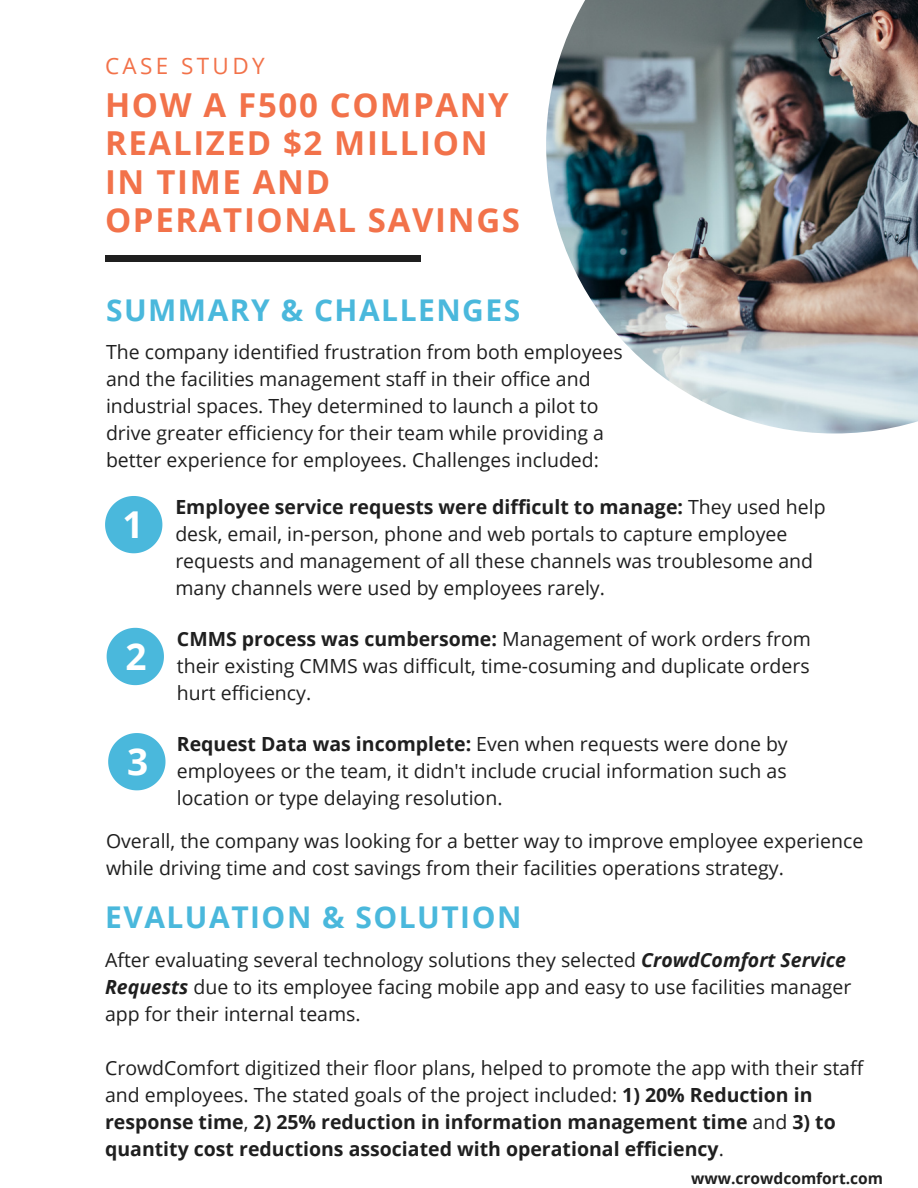
<style>
.page{position:relative;width:918px;height:1188px;background:#fff}
.page>*{position:absolute;margin:0;border:0;box-sizing:border-box;transform-origin:0 0}
.t1{font:700 37.05px "Open Sans";color:#fff}
.t2{font:700 33px/38.2px "Open Sans";letter-spacing:.05em;color:#f2724a}
.t3{font:700 30px "Open Sans";letter-spacing:.05em;color:#4ab8dc}
.t4{font:22.5px "Open Sans";letter-spacing:.15em;color:#f2724a}
.t5{font:19.5px/27px "Open Sans";color:#1f1f1f}
.t6{font:700 19.5px/27px "Open Sans";color:#1f1f1f}
.t7{font:700 15.6px "Open Sans";color:#1f1f1f}
.s1{font-weight:700}
.s2{font-weight:700;font-style:italic}
.s3{font-weight:400}
</style>
<div class="page">
<img style="left:546px;top:0;width:372px;height:434px">
<div style="left:105px;top:256px;width:316px;height:6px;background:#1f1f1f"></div>
<svg style="left:105px;top:496px;width:57px;height:57px"></svg>
<svg style="left:107px;top:628px;width:57px;height:57px"></svg>
<svg style="left:108px;top:733px;width:58px;height:57px"></svg>
<h1 class="t4" style="left:105px;top:50px;width:161px">CASE STUDY</h1>
<p class="t2" style="left:105px;top:85px;width:416px">HOW A F500 COMPANY<br>REALIZED $2 MILLION<br>IN TIME AND<br>OPERATIONAL SAVINGS</p>
<h3 class="t3" style="left:106px;top:289px;width:416px">SUMMARY &amp; CHALLENGES</h3>
<p class="t5" style="left:106px;top:338px;width:518px">The company identified frustration from both employees and the facilities management staff in their office and industrial spaces. They determined to launch a pilot to drive greater efficiency for their team while providing a better experience for employees. Challenges included:</p>
<h3 class="t1" style="left:122px;top:499px;width:23px">1</h3>
<p class="t1" style="left:125px;top:630px;width:23px">2</p>
<p class="t1" style="left:127px;top:736px;width:23px">3</p>
<h3 class="t5" style="left:175px;top:493px;width:652px"><span class="s1">Employee service requests were difficult to manage:</span> They used help desk, email, in-person, phone and web portals to capture employee requests and management of all these channels was troublesome and many channels were used by employees rarely.</h3>
<p class="t5" style="left:177px;top:625px;width:636px;text-align:justify"><span class="s1">CMMS process was cumbersome:</span> Management of work orders from their existing CMMS was difficult, time-cosuming and duplicate orders hurt efficiency.</p>
<p class="t5" style="left:177px;top:730px;width:612px;text-align:justify"><span class="s1">Request Data was incomplete:</span> Even when requests were done by employees or the team, it didn't include crucial information such as location or type delaying resolution.</p>
<h3 class="t5" style="left:106px;top:827px;width:759px">Overall, the company was looking for a better way to improve employee experience while driving time and cost savings from their facilities operations strategy.</h3>
<h2 class="t3" style="left:105px;top:896px;width:418px">EVALUATION &amp; SOLUTION</h2>
<h1 class="t5" style="left:105px;top:945px;width:748px">After evaluating several technology solutions they selected <span class="s2">CrowdComfort Service<br>Requests</span> due to its employee facing mobile app and easy to use facilities manager app for their internal teams.</h1>
<p class="t6" style="left:105px;top:1053px;width:760px"><span class="s3">CrowdComfort digitized their floor plans, helped to promote the app with their staff and employees. The stated goals of the project included:</span> 1) 20% Reduction in response time<span class="s3">,</span> 2) 25% reduction in information management time <span class="s3">and</span> 3) to quantity cost reductions associated with operational efficiency<span class="s3">.</span></p>
<h3 class="t7" style="left:691px;top:1168px;width:193px">www.crowdcomfort.com</h3>
</div>
